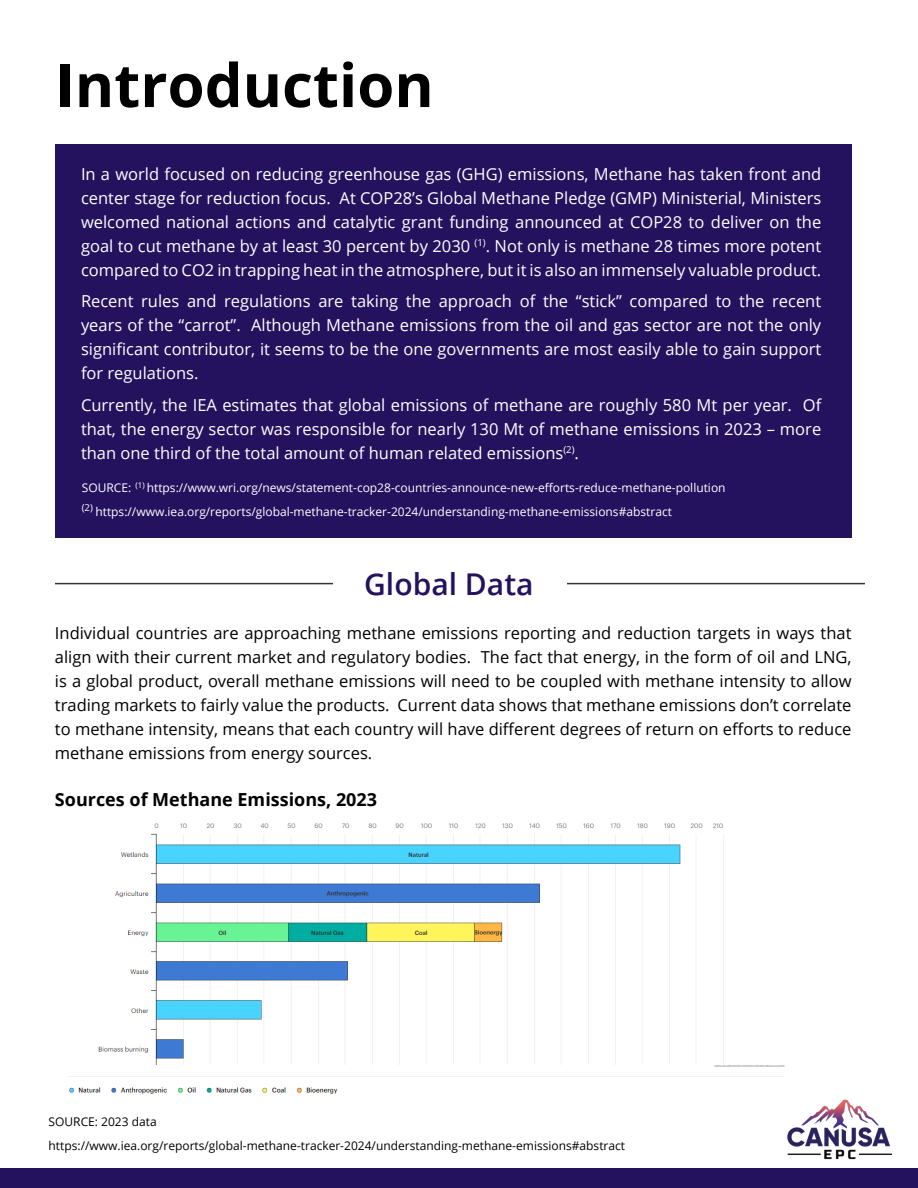
<style>
.page{position:relative;width:918px;height:1188px;background:#fff}
.page>*{position:absolute;margin:0;border:0;box-sizing:border-box;transform-origin:0 0}
.Paragraph_Style_8{font:700 60px "Open Sans";color:#000}
.Paragraph_Style_16{font:600 30px "Open Sans";color:#24125f}
.Paragraph_Style_14{font:700 18px "Open Sans";color:#000}
.Paragraph_Style_12{font:16.5px/24px "Open Sans";color:#fff;text-align:justify}
.Paragraph_Style_11{font:16.5px/24px "Open Sans";color:#000;text-align:justify}
.Paragraph_Style_12-2{font:12px "Open Sans";color:#fff}
.Paragraph_Style_12-3{font:12px "Open Sans";color:#000}
.Paragraph_Style_12-4{font:9.6px "Open Sans";color:#fff}
</style>
<div class="page">
<img style="left:787px;top:1099px;width:106px;height:61px">
<div style="left:0;top:1168px;width:918px;height:20px;background:#24125f"></div>
<div style="left:55px;top:145px;width:797px;height:393px;background:#24125f"></div>
<hr style="left:55px;top:583px;width:810px;height:1px;background:#000">
<div style="left:333px;top:555px;width:234px;height:59px;background:#fff"></div>
<img style="left:98px;top:823px;width:687px;height:243px">
<img style="left:69px;top:1066px;width:726px;height:36px">
<p class="Paragraph_Style_8" style="left:55px;top:43px;width:380px">Introduction</p>
<p class="Paragraph_Style_12" style="left:81px;top:162px;width:742px">In a world focused on reducing greenhouse gas (GHG) emissions, Methane has taken front and center stage for reduction focus. At COP28’s Global Methane Pledge (GMP) Ministerial, Ministers welcomed national actions and catalytic grant funding announced at COP28 to deliver on the goal to cut methane by at least 30 percent by 2030 <sup>(1)</sup>. Not only is methane 28 times more potent compared to CO2 in trapping heat in the atmosphere, but it is also an immensely valuable product.</p>
<p class="Paragraph_Style_12" style="left:81px;top:289px;width:742px">Recent rules and regulations are taking the approach of the “stick” compared to the recent years of the “carrot”. Although Methane emissions from the oil and gas sector are not the only significant contributor, it seems to be the one governments are most easily able to gain support for regulations.</p>
<p class="Paragraph_Style_12" style="left:81px;top:393px;width:742px">Currently, the IEA estimates that global emissions of methane are roughly 580 Mt per year. Of that, the energy sector was responsible for nearly 130 Mt of methane emissions in 2023 – more than one third of the total amount of human related emissions<sup>(2)</sup>.</p>
<p class="Paragraph_Style_12-2" style="left:82px;top:480px;width:645px">SOURCE: <sup>(1)</sup> https://www.wri.org/news/statement-cop28-countries-announce-new-efforts-reduce-methane-pollution</p>
<p class="Paragraph_Style_12-4" style="left:82px;top:501px;width:13px">(2)</p>
<p class="Paragraph_Style_12-2" style="left:95px;top:504px;width:578px">https://www.iea.org/reports/global-methane-tracker-2024/understanding-methane-emissions#abstract</p>
<p class="Paragraph_Style_16" style="left:364px;top:564px;width:171px">Global Data</p>
<p class="Paragraph_Style_11" style="left:55px;top:621px;width:798px">Individual countries are approaching methane emissions reporting and reduction targets in ways that align with their current market and regulatory bodies. The fact that energy, in the form of oil and LNG, is a global product, overall methane emissions will need to be coupled with methane intensity to allow trading markets to fairly value the products. Current data shows that methane emissions don’t correlate to methane intensity, means that each country will have different degrees of return on efforts to reduce methane emissions from energy sources.</p>
<p class="Paragraph_Style_14" style="left:55px;top:786px;width:324px">Sources of Methane Emissions, 2023</p>
<p class="Paragraph_Style_12-3" style="left:49px;top:1114px;width:110px">SOURCE: 2023 data</p>
<p class="Paragraph_Style_12-3" style="left:49px;top:1138px;width:578px">https://www.iea.org/reports/global-methane-tracker-2024/understanding-methane-emissions#abstract</p>
</div>
